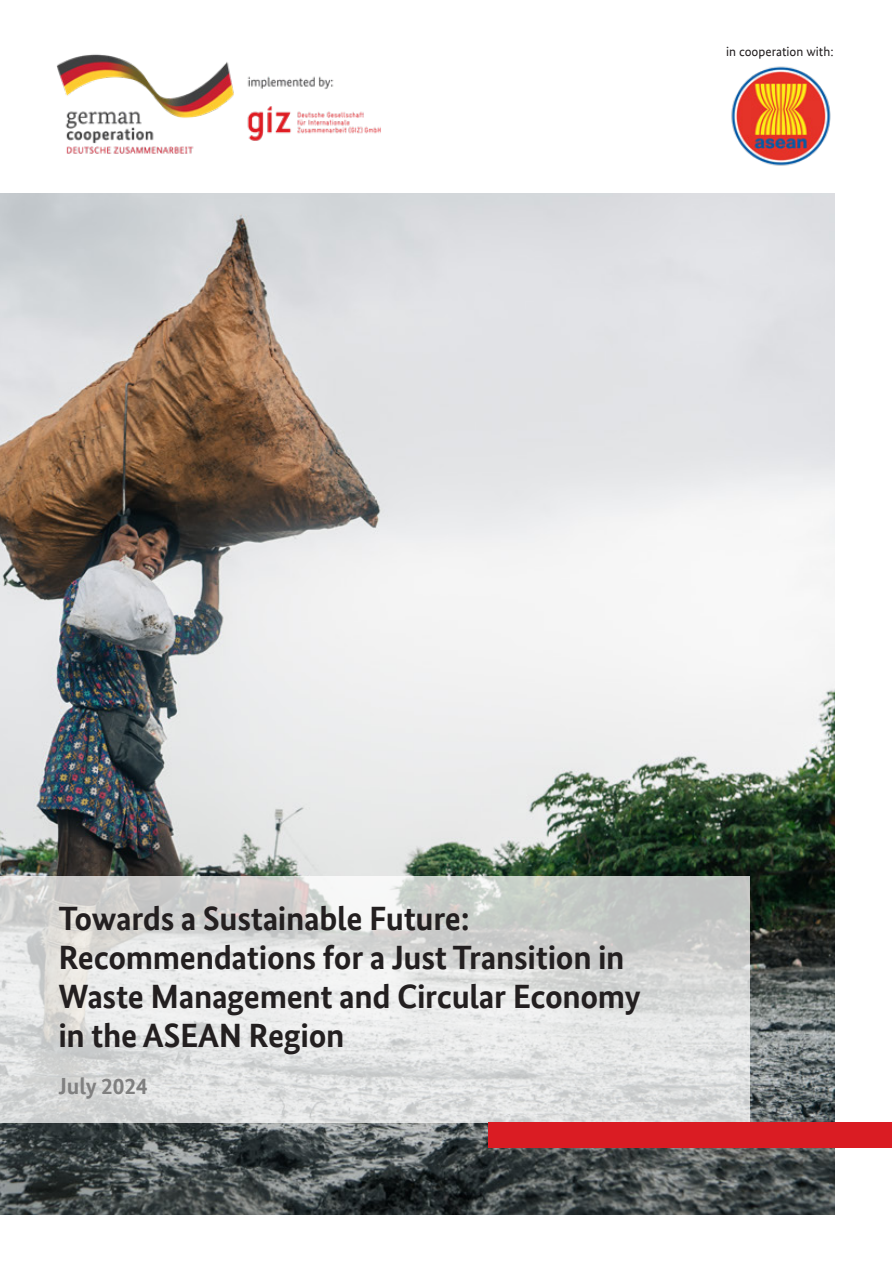
<style>
.page{position:relative;width:892px;height:1262px;background:#fff}
.page>*{position:absolute;margin:0;border:0;box-sizing:border-box;transform-origin:0 0}
.t1{font:700 33.75px/38.8px "Bundes Sans Office";letter-spacing:-.01em;color:#231f20}
.t2{font:700 23.4px "Bundes Sans Office";color:#808080}
.t3{font:13.2px "Bundes Sans Office";color:#231f20}
</style>
<div class="page">
<img style="left:1px;top:193px;width:832px;height:1020px">
<svg style="left:0;top:876px;width:749px;height:246px"></svg>
<img style="left:43px;top:54px;width:351px;height:140px">
<img style="left:731px;top:66px;width:100px;height:100px">
<div style="left:488px;top:1122px;width:403px;height:25px;background:#da1c23"></div>
<p class="t3" style="left:725px;top:44px;width:109px">in cooperation with:</p>
<p class="t1" style="left:58px;top:898px;width:583px">Towards a Sustainable Future:<br>Recommendations for a Just Transition in<br>Waste Management and Circular Economy in the ASEAN Region</p>
<p class="t2" style="left:58px;top:1072px;width:91px">July 2024</p>
</div>
